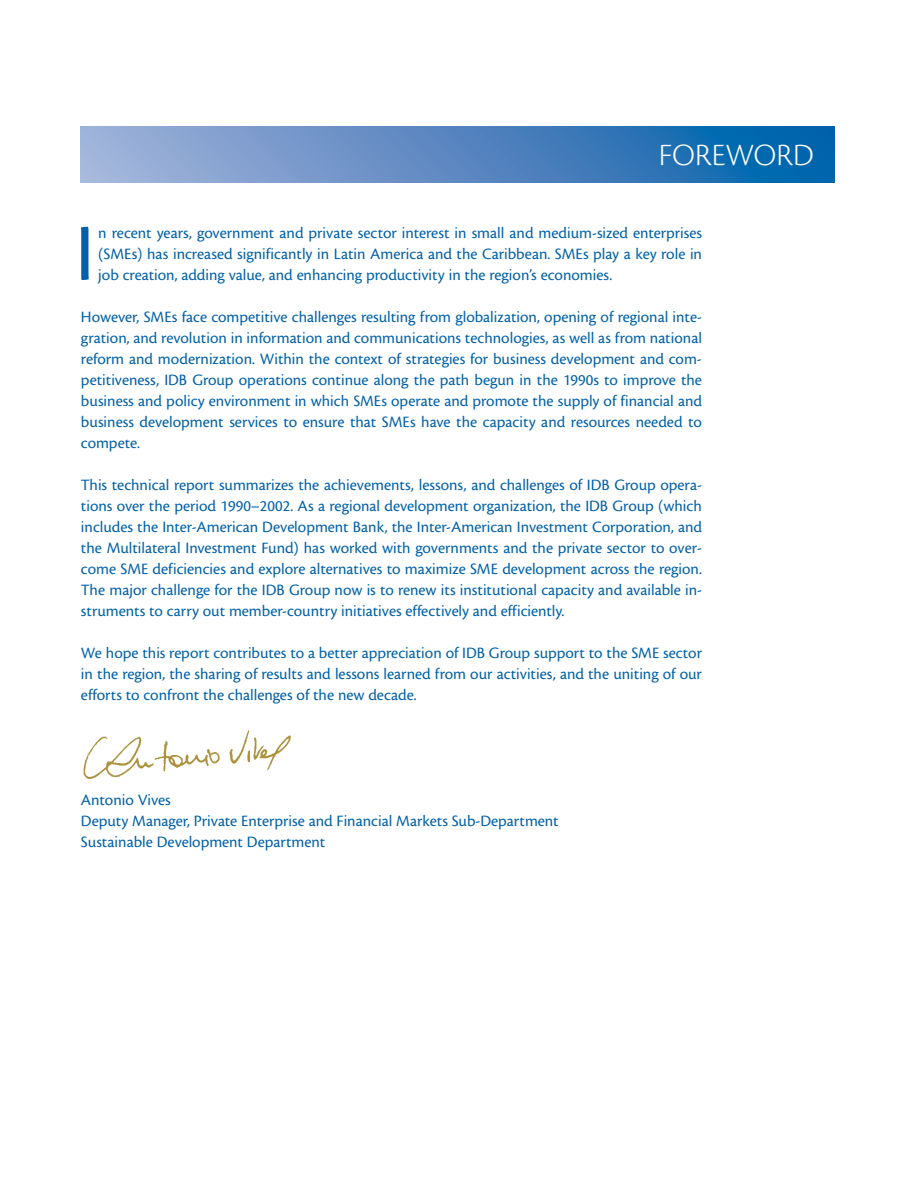
<style>
.page{position:relative;width:918px;height:1188px;background:#fff}
.page>*{position:absolute;margin:0;border:0;box-sizing:border-box;transform-origin:0 0}
.t1{font:84px "Cronos MM 408 11";color:#0060a9}
.t2{font:32.25px "Cronos MM 250 11";color:#fff}
.t3{font:16.5px/21px "Cronos MM 408 11";color:#0060a9;text-align:justify}
</style>
<div class="page">
<svg style="left:81px;top:126px;width:754px;height:57px;background:#5388c1"></svg>
<img style="left:83px;top:730px;width:208px;height:50px">
<h2 class="t2" style="left:659px;top:142px;width:156px">FOREWORD</h2>
<p class="t3" style="left:98px;top:223px;width:605px">n recent years, government and private sector interest in small and medium-sized enterprises (SMEs) has increased significantly in Latin America and the Caribbean. SMEs play a key role in job creation, adding value, and enhancing productivity in the region’s economies.</p>
<p class="t3" style="left:81px;top:307px;width:623px">However, SMEs face competitive challenges resulting from globalization, opening of regional inte&shy;gration, and revolution in information and communications technologies, as well as from national reform and modernization. Within the context of strategies for business development and com&shy;petitiveness, IDB Group operations continue along the path begun in the 1990s to improve the business and policy environment in which SMEs operate and promote the supply of financial and business development services to ensure that SMEs have the capacity and resources needed to compete.</p>
<p class="t3" style="left:81px;top:475px;width:623px">This technical report summarizes the achievements, lessons, and challenges of IDB Group opera&shy;tions over the period 1990–2002. As a regional development organization, the IDB Group (which includes the Inter-American Development Bank, the Inter-American Investment Corporation, and the Multilateral Investment Fund) has worked with governments and the private sector to over&shy;come SME deficiencies and explore alternatives to maximize SME development across the region.<br>The major challenge for the IDB Group now is to renew its institutional capacity and available in&shy;struments to carry out member-country initiatives effectively and efficiently.</p>
<p class="t3" style="left:81px;top:643px;width:623px">We hope this report contributes to a better appreciation of IDB Group support to the SME sector in the region, the sharing of results and lessons learned from our activities, and the uniting of our efforts to confront the challenges of the new decade.</p>
<h1 class="t1" style="left:75px;top:220px;width:21px">I</h1>
<p class="t3" style="left:81px;top:790px;width:479px;text-align:left">Antonio Vives<br>Deputy Manager, Private Enterprise and Financial Markets Sub-Department<br>Sustainable Development Department</p>
</div>
